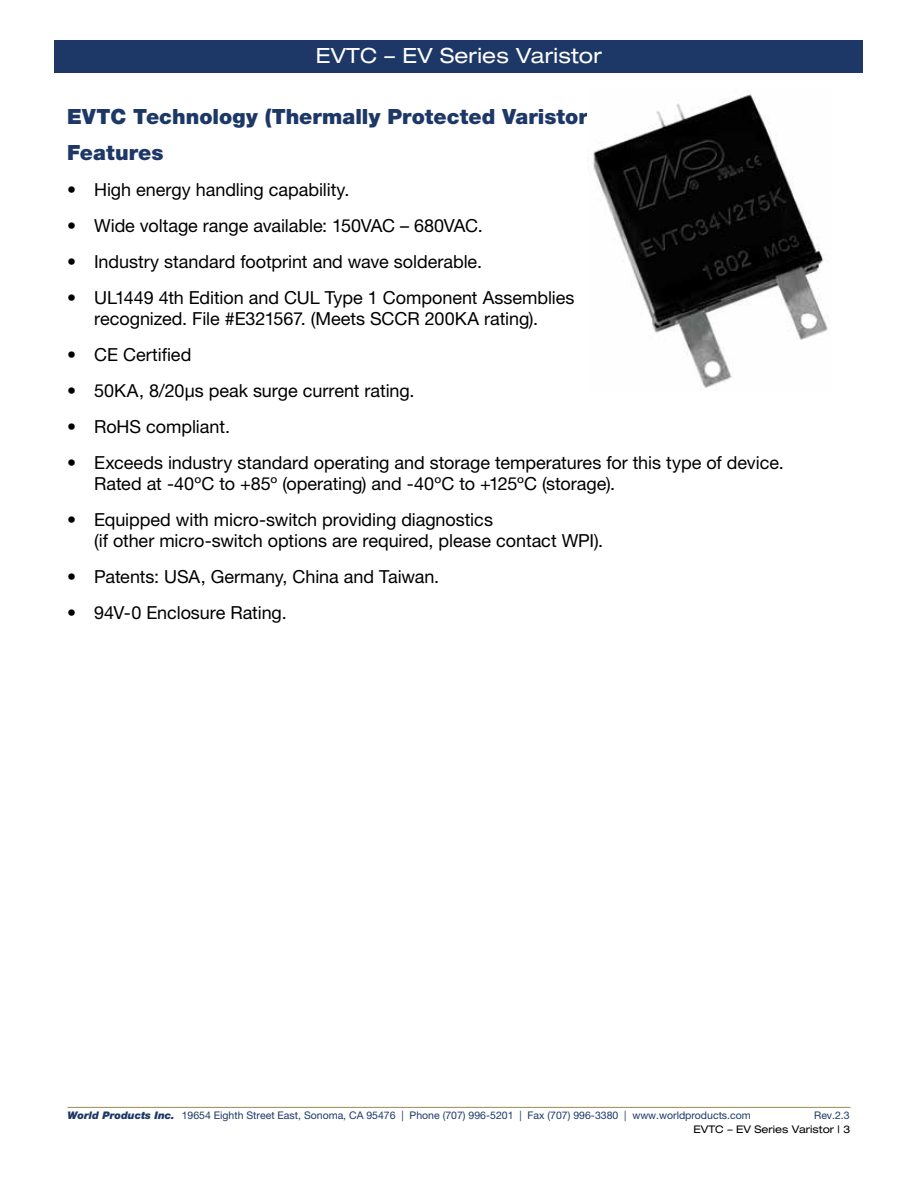
<style>
.page{position:relative;width:918px;height:1188px;background:#fff}
.page>*{position:absolute;margin:0;border:0;box-sizing:border-box;transform-origin:0 0}
.t1{font:900 21px/36px "Helvetica Neue LT Std";color:#1d3867}
.t2{font:expanded 21px "Helvetica Neue LT Std";letter-spacing:.01em;color:#fff}
.t3{font:18px/21px "Helvetica Neue LT Std";letter-spacing:-.005em;color:#000}
.t4{font:10.5px "Helvetica Neue LT Std";color:#1d3867}
.t5{font:expanded 10.5px "Helvetica Neue LT Std";color:#000}
.s1{font-weight:900;font-style:italic}
</style>
<div class="page">
<div style="left:55px;top:40px;width:808px;height:33px;background:#1d3867"></div>
<hr style="left:68px;top:1107px;width:782px;height:1px;background:#9d8a54">
<img style="left:587px;top:90px;width:242px;height:300px">
<p class="t2" style="left:316px;top:42px;width:288px">EVTC – EV Series Varistor</p>
<p class="t1" style="left:67px;top:99px;width:529px">EVTC Technology (Thermally Protected Varistor)<br>Features</p>
<p class="t3" style="left:67px;top:179px;width:284px">• High energy handling capability.</p>
<p class="t3" style="left:67px;top:215px;width:417px">• Wide voltage range available: 150VAC – 680VAC.</p>
<p class="t3" style="left:67px;top:251px;width:416px">• Industry standard footprint and wave solderable.</p>
<p class="t3" style="left:67px;top:287px;width:509px;text-align:center">• UL1449 4th Edition and CUL Type 1 Component Assemblies recognized. File #E321567. (Meets SCCR 200KA rating).</p>
<p class="t3" style="left:67px;top:344px;width:126px">• CE Certified</p>
<p class="t3" style="left:67px;top:380px;width:349px">• 50KA, 8/20µs peak surge current rating.</p>
<p class="t3" style="left:67px;top:416px;width:164px">• RoHS compliant.</p>
<p class="t3" style="left:94px;top:452px;width:691px;text-indent:-27px">• Exceeds industry standard operating and storage temperatures for this type of device.<br>Rated at -40ºC to +85º (operating) and -40ºC to +125ºC (storage).</p>
<p class="t3" style="left:94px;top:509px;width:511px;text-indent:-27px">• Equipped with micro-switch providing diagnostics<br>(if other micro-switch options are required, please contact WPI).</p>
<p class="t3" style="left:67px;top:566px;width:374px">• Patents: USA, Germany, China and Taiwan.</p>
<p class="t3" style="left:67px;top:602px;width:221px">• 94V-0 Enclosure Rating.</p>
<p class="t4" style="left:68px;top:1109px;width:685px"><span class="s1">World Products Inc.</span> 19654 Eighth Street East, Sonoma, CA 95476 | Phone (707) 996-5201 | Fax (707) 996-3380 | www.worldproducts.com</p>
<p class="t4" style="left:814px;top:1109px;width:37px">Rev.2.3</p>
<p class="t5" style="left:694px;top:1123px;width:158px">EVTC – EV Series Varistor | 3</p>
</div>
